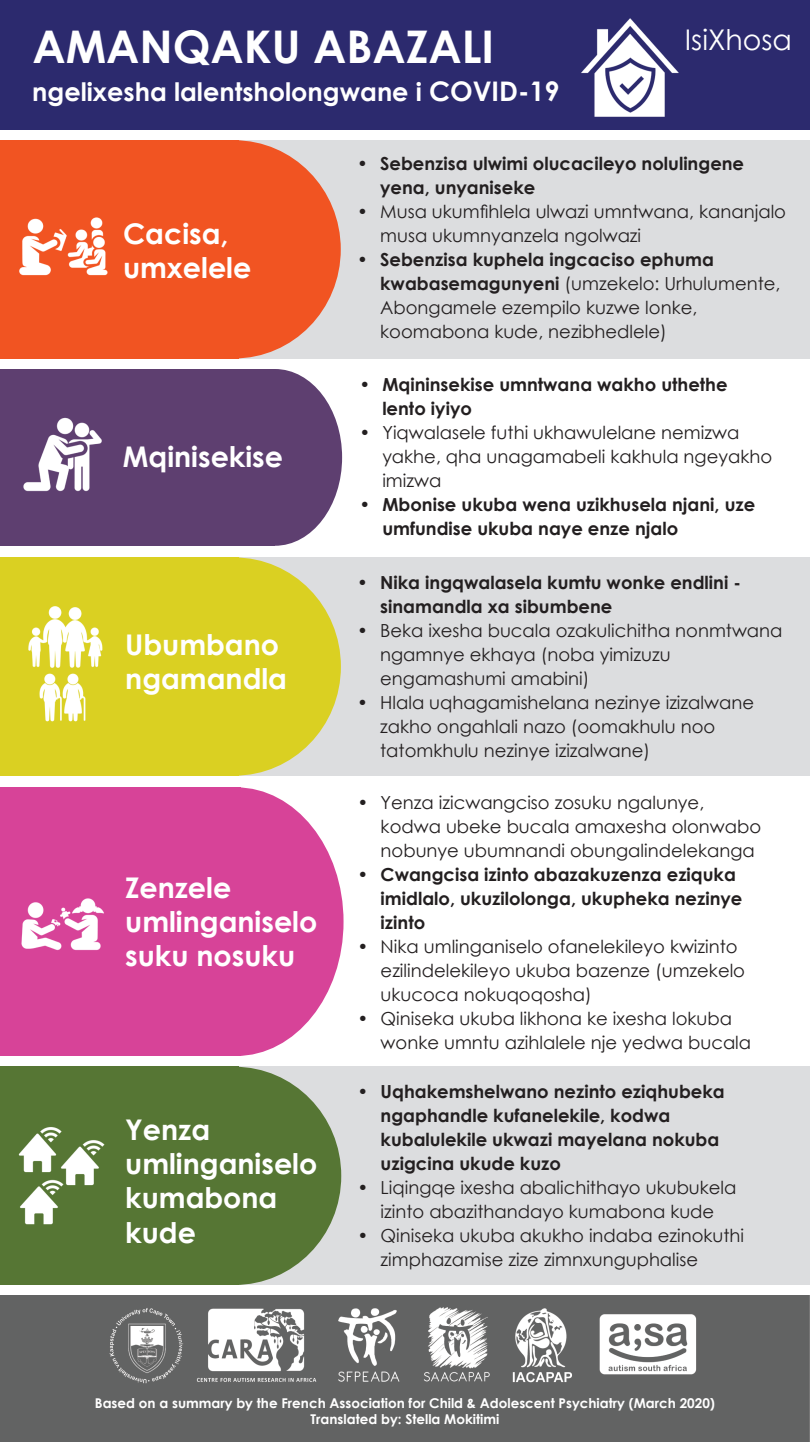
<style>
.page{position:relative;width:810px;height:1442px;background:#fff}
.page>*{position:absolute;margin:0;border:0;box-sizing:border-box;transform-origin:0 0}
.t1{font:700 45px "Century Gothic";color:#fff}
.t2{font:700 28.5px/34.2px "Century Gothic";color:#fff}
.t3{font:28.5px "Century Gothic";color:#fff}
.t4{font:700 25.5px "Century Gothic";color:#fff}
.t5{font:18px/24px "Century Gothic";color:#231f20}
.t6{font:700 18px/24px "Century Gothic";color:#231f20}
.t7{font:700 13.5px "Century Gothic";color:#fff}
.s1{font-size:27px}
.s2{font-weight:700}
</style>
<div class="page">
<img style="left:0;top:1295px;width:810px;height:146px">
<div style="left:0;top:140px;width:810px;height:218px;background:#dcdddf"></div>
<div style="left:0;top:557px;width:810px;height:218px;background:#dcdddf"></div>
<div style="left:0;top:1066px;width:810px;height:218px;background:#dcdddf"></div>
<div style="left:0;top:0;width:810px;height:130px;background:#2c2a6e"></div>
<div style="left:128px;top:140px;width:213px;height:218px;background:#f15422;border-radius:50%"></div>
<div style="left:0;top:140px;width:238px;height:218px;background:#f15422"></div>
<div style="left:128px;top:557px;width:213px;height:218px;background:#dad022;border-radius:50%"></div>
<div style="left:0;top:557px;width:238px;height:218px;background:#dad022"></div>
<div style="left:128px;top:1066px;width:213px;height:218px;background:#567634;border-radius:50%"></div>
<div style="left:0;top:1066px;width:239px;height:218px;background:#567634"></div>
<div style="left:129px;top:787px;width:215px;height:269px;background:#d74398;border-radius:50%"></div>
<div style="left:0;top:787px;width:240px;height:269px;background:#d74398"></div>
<div style="left:208px;top:369px;width:134px;height:177px;background:#5e3f70;border-radius:50%"></div>
<div style="left:0;top:369px;width:274px;height:177px;background:#5e3f70"></div>
<img style="left:19px;top:217px;width:89px;height:59px">
<img style="left:23px;top:417px;width:79px;height:75px">
<img style="left:39px;top:686px;width:47px;height:36px">
<img style="left:28px;top:606px;width:75px;height:80px">
<img style="left:21px;top:898px;width:83px;height:53px">
<img style="left:20px;top:1179px;width:38px;height:46px">
<img style="left:18px;top:1127px;width:44px;height:46px">
<img style="left:54px;top:1135px;width:51px;height:56px">
<img style="left:581px;top:18px;width:98px;height:99px">
<p class="t1" style="left:32px;top:13px;width:463px">AMANQAKU ABAZALI</p>
<p class="t4" style="left:32px;top:73px;width:529px">ngelixesha lalentsholongwane i <span class="s1">COVID-19</span></p>
<p class="t3" style="left:685px;top:20px;width:109px">IsiXhosa</p>
<p class="t2" style="left:123px;top:215px;width:107px">Cacisa,</p>
<p class="t2" style="left:123px;top:249px;width:130px">umxelele</p>
<p class="t2" style="left:123px;top:438px;width:162px">Mqinisekise</p>
<p class="t2" style="left:125px;top:626px;width:163px">Ubumbano ngamandla</p>
<p class="t2" style="left:125px;top:869px;width:194px">Zenzele umlinganiselo</p>
<p class="t2" style="left:125px;top:937px;width:171px">suku nosuku</p>
<p class="t2" style="left:125px;top:1111px;width:86px">Yenza</p>
<p class="t2" style="left:125px;top:1145px;width:194px">umlinganiselo kumabona</p>
<p class="t2" style="left:125px;top:1213px;width:72px">kude</p>
<p class="t6" style="left:357px;top:150px;width:12px">•</p>
<p class="t5" style="left:357px;top:199px;width:12px">•</p>
<p class="t6" style="left:357px;top:246px;width:12px">•</p>
<p class="t6" style="left:359px;top:371px;width:12px">•</p>
<p class="t5" style="left:359px;top:420px;width:12px">•</p>
<p class="t6" style="left:359px;top:491px;width:12px">•</p>
<p class="t6" style="left:357px;top:570px;width:12px">•</p>
<p class="t5" style="left:357px;top:618px;width:12px">•</p>
<p class="t5" style="left:357px;top:690px;width:12px">•</p>
<p class="t5" style="left:358px;top:789px;width:12px">•</p>
<p class="t6" style="left:358px;top:861px;width:12px">•</p>
<p class="t5" style="left:358px;top:933px;width:12px">•</p>
<p class="t5" style="left:358px;top:1005px;width:12px">•</p>
<p class="t6" style="left:358px;top:1078px;width:12px">•</p>
<p class="t5" style="left:358px;top:1175px;width:12px">•</p>
<p class="t5" style="left:358px;top:1223px;width:12px">•</p>
<p class="t6" style="left:380px;top:150px;width:365px">Sebenzisa ulwimi olucacileyo nolulingene</p>
<p class="t6" style="left:380px;top:174px;width:157px">yena, unyaniseke</p>
<p class="t5" style="left:380px;top:199px;width:407px">Musa ukumfihlela ulwazi umntwana, kananjalo</p>
<p class="t5" style="left:380px;top:223px;width:263px">musa ukumnyanzela ngolwazi</p>
<p class="t6" style="left:380px;top:246px;width:335px">Sebenzisa kuphela ingcaciso ephuma</p>
<p class="t5" style="left:380px;top:271px;width:402px"><span class="s2">kwabasemagunyeni</span> (umzekelo: Urhulumente,<br>Abongamele ezempilo kuzwe lonke, koomabona kude, nezibhedlele(</p>
<p class="t6" style="left:382px;top:371px;width:347px">Mqininsekise umntwana wakho uthethe</p>
<p class="t6" style="left:382px;top:395px;width:91px">lento iyiyo</p>
<p class="t5" style="left:382px;top:420px;width:358px">Yiqwalasele futhi ukhawulelane nemizwa</p>
<p class="t5" style="left:382px;top:444px;width:391px">yakhe, qha unagamabeli kakhula ngeyakho imizwa</p>
<p class="t6" style="left:382px;top:491px;width:374px">Mbonise ukuba wena uzikhusela njani, uze</p>
<p class="t6" style="left:382px;top:515px;width:297px">umfundise ukuba naye enze njalo</p>
<p class="t6" style="left:380px;top:570px;width:362px">Nika ingqwalasela kumtu wonke endlini -</p>
<p class="t6" style="left:380px;top:594px;width:234px">sinamandla xa sibumbene</p>
<p class="t5" style="left:380px;top:618px;width:404px">Beka ixesha bucala ozakulichitha nonmtwana</p>
<p class="t5" style="left:380px;top:642px;width:292px">ngamnye ekhaya (noba yimizuzu engamashumi amabini(</p>
<p class="t5" style="left:380px;top:690px;width:375px">Hlala uqhagamishelana nezinye izizalwane</p>
<p class="t5" style="left:380px;top:714px;width:337px">zakho ongahlali nazo (oomakhulu noo tatomkhulu nezinye izizalwane(</p>
<p class="t5" style="left:381px;top:789px;width:325px">Yenza izicwangciso zosuku ngalunye,</p>
<p class="t5" style="left:381px;top:813px;width:382px">kodwa ubeke bucala amaxesha olonwabo nobunye ubumnandi obungalindelekanga</p>
<p class="t6" style="left:381px;top:861px;width:357px">Cwangcisa izinto abazakuzenza eziquka</p>
<p class="t6" style="left:381px;top:885px;width:363px">imidlalo, ukuzilolonga, ukupheka nezinye izinto</p>
<p class="t5" style="left:381px;top:933px;width:359px">Nika umlinganiselo ofanelekileyo kwizinto</p>
<p class="t5" style="left:381px;top:957px;width:366px">ezilindelekileyo ukuba bazenze (umzekelo ukucoca nokuqoqosha(</p>
<p class="t5" style="left:381px;top:1005px;width:353px">Qiniseka ukuba likhona ke ixesha lokuba</p>
<p class="t5" style="left:381px;top:1029px;width:372px">wonke umntu azihlalele nje yedwa bucala</p>
<p class="t6" style="left:381px;top:1078px;width:346px">Uqhakemshelwano nezinto eziqhubeka</p>
<p class="t6" style="left:381px;top:1102px;width:340px">ngaphandle kufanelekile, kodwa kubalulekile ukwazi mayelana nokuba uzigcina ukude kuzo</p>
<p class="t5" style="left:381px;top:1175px;width:357px">Liqingqe ixesha abalichithayo ukubukela</p>
<p class="t5" style="left:381px;top:1199px;width:335px">izinto abazithandayo kumabona kude</p>
<p class="t5" style="left:381px;top:1223px;width:365px">Qiniseka ukuba akukho indaba ezinokuthi</p>
<p class="t5" style="left:381px;top:1247px;width:319px">zimphazamise zize zimnxunguphalise</p>
<p class="t7" style="left:95px;top:1392px;width:622px">Based on a summary by the French Association for Child &amp; Adolescent Psychiatry (March 2020(</p>
<p class="t7" style="left:311px;top:1408px;width:190px">Translated by: Stella Mokitimi</p>
</div>
